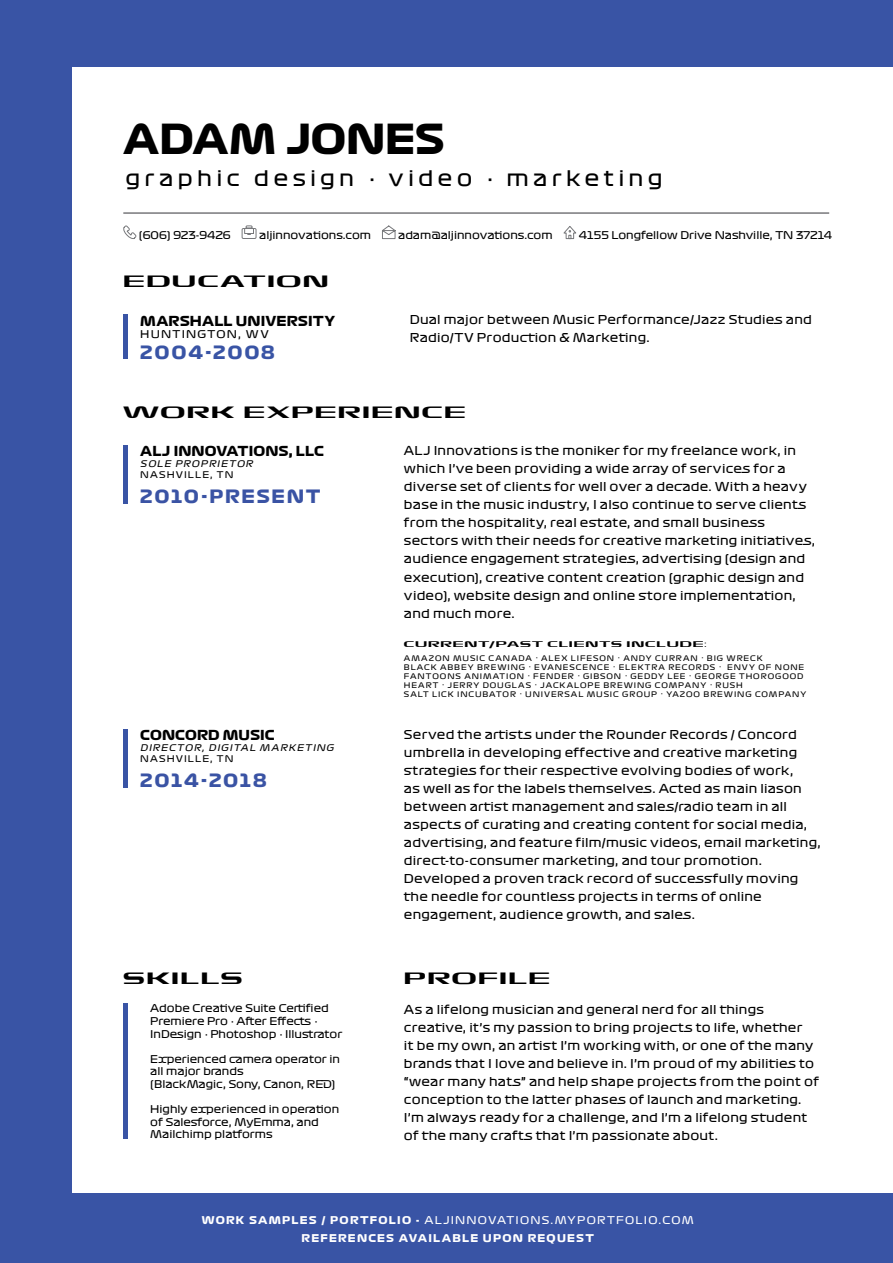
<style>
.page{position:relative;width:893px;height:1263px;background:#3954a5}
.page>*{position:absolute;margin:0;border:0;box-sizing:border-box;transform-origin:0 0}
.t1{font:40.5px "Formula 1 Display Bold";letter-spacing:-.01em;color:#000}
.t2{font:21px "Formula 1 Display Regular";letter-spacing:.2em;color:#000}
.t3{font:18px "Formula 1 Display Bold";letter-spacing:.095em;color:#3a53a4}
.t4{font:18px "Formula 1 Display Bold";letter-spacing:.095em;color:#3954a5}
.t5{font:15px "Formula 1 Display Wide";letter-spacing:.1em;color:#000}
.t6{font:13.5px "Formula 1 Display Bold";letter-spacing:.01em;color:#000}
.t7{font:12px/18px "Formula 1 Display Regular";letter-spacing:.02em;color:#000}
.t8{font:10.5px/12.6px "Formula 1 Display Regular";color:#000}
.t9{font:10.5px "Formula 1 Display Regular";letter-spacing:.115em;color:#fff}
.t10{font:10.5px "Formula 1 Display Bold";letter-spacing:.12em;color:#fff}
.t11{font:10.5px "Formula 1 Display Regular";letter-spacing:.12em;color:#000}
.t12{font:italic 9px "Formula 1 Display Regular";color:#000}
.t13{font:9px "Formula 1 Display Regular";letter-spacing:.125em;color:#000}
.t14{font:7.5px/9px "Formula 1 Display Regular";letter-spacing:.12em;color:#000}
.t15{font:7.5px "Formula 1 Display Wide";letter-spacing:.12em;color:#000}
.s1{font-family:"Formula 1 Display Regular"}
.s2{font-family:"Formula 1 Display Bold"}
</style>
<div class="page">
<div style="left:72px;top:68px;width:821px;height:1125px;background:#fff"></div>
<svg style="left:123px;top:225px;width:14px;height:14px"></svg>
<svg style="left:241px;top:225px;width:16px;height:14px"></svg>
<svg style="left:382px;top:225px;width:14px;height:14px"></svg>
<svg style="left:563px;top:226px;width:14px;height:13px"></svg>
<div style="left:123px;top:314px;width:5px;height:44px;background:#3954a5"></div>
<div style="left:123px;top:445px;width:5px;height:59px;background:#3954a5"></div>
<hr style="left:123px;top:212px;width:706px;height:2px;background:#77787b">
<div style="left:123px;top:729px;width:5px;height:59px;background:#3954a5"></div>
<div style="left:123px;top:1003px;width:5px;height:136px;background:#3954a5"></div>
<h1 class="t1" style="left:123px;top:113px;width:323px">ADAM JONES</h1>
<h2 class="t2" style="left:125px;top:165px;width:539px">graphic design · video · marketing</h2>
<p class="t8" style="left:139px;top:228px;width:93px">(606) 923-9426</p>
<p class="t8" style="left:259px;top:228px;width:113px">aljinnovations.com</p>
<p class="t8" style="left:398px;top:228px;width:156px">adam@aljinnovations.com</p>
<p class="t8" style="left:579px;top:228px;width:255px">4155 Longfellow Drive Nashville, TN 37214</p>
<p class="t5" style="left:123px;top:273px;width:207px">EDUCATION</p>
<p class="t6" style="left:140px;top:312px;width:196px">MARSHALL UNIVERSITY</p>
<p class="t11" style="left:140px;top:328px;width:130px">HUNTINGTON, WV</p>
<h3 class="t4" style="left:140px;top:340px;width:136px">2004-2008</h3>
<p class="t7" style="left:410px;top:310px;width:403px">Dual major between Music Performance/Jazz Studies and<br>Radio/TV Production &amp; Marketing.</p>
<p class="t5" style="left:123px;top:404px;width:344px">WORK EXPERIENCE</p>
<p class="t6" style="left:140px;top:443px;width:185px">ALJ INNOVATIONS, LLC</p>
<p class="t12" style="left:140px;top:458px;width:116px">SOLE PROPRIETOR</p>
<p class="t13" style="left:140px;top:469px;width:95px">NASHVILLE, TN</p>
<h3 class="t3" style="left:140px;top:485px;width:182px">2010-PRESENT</h3>
<p class="t6" style="left:140px;top:727px;width:136px">CONCORD MUSIC</p>
<p class="t12" style="left:140px;top:742px;width:197px">DIRECTOR, DIGITAL MARKETING</p>
<p class="t13" style="left:140px;top:753px;width:95px">NASHVILLE, TN</p>
<h3 class="t3" style="left:140px;top:769px;width:128px">2014-2018</h3>
<p class="t7" style="left:404px;top:441px;width:413px">ALJ Innovations is the moniker for my freelance work, in which I’ve been providing a wide array of services for a diverse set of clients for well over a decade. With a heavy base in the music industry, I also continue to serve clients from the hospitality, real estate, and small business sectors with their needs for creative marketing initiatives, audience engagement strategies, advertising (design and execution), creative content creation (graphic design and video), website design and online store implementation, and much more.</p>
<p class="t15" style="left:404px;top:640px;width:304px">CURRENT/PAST CLIENTS INCLUDE<span class="s1">:</span></p>
<p class="t14" style="left:404px;top:653px;width:404px">AMAZON MUSIC CANADA · ALEX LIFESON · ANDY CURRAN · BIG WRECK<br>BLACK ABBEY BREWING · EVANESCENCE · ELEKTRA RECORDS · ENVY OF NONE FANTOONS ANIMATION · FENDER · GIBSON · GEDDY LEE · GEORGE THOROGOOD HEART · JERRY DOUGLAS · JACKALOPE BREWING COMPANY · RUSH<br>SALT LICK INCUBATOR · UNIVERSAL MUSIC GROUP · YAZOO BREWING COMPANY</p>
<p class="t7" style="left:404px;top:725px;width:418px">Served the artists under the Rounder Records / Concord umbrella in developing effective and creative marketing strategies for their respective evolving bodies of work,<br>as well as for the labels themselves. Acted as main liason between artist management and sales/radio team in all aspects of curating and creating content for social media, advertising, and feature film/music videos, email marketing, direct-to-consumer marketing, and tour promotion.<br>Developed a proven track record of successfully moving the needle for countless projects in terms of online engagement, audience growth, and sales.</p>
<p class="t5" style="left:123px;top:970px;width:121px">SKILLS</p>
<p class="t5" style="left:404px;top:970px;width:148px">PROFILE</p>
<p class="t7" style="left:404px;top:1000px;width:416px">As a lifelong musician and general nerd for all things creative, it’s my passion to bring projects to life, whether<br>it be my own, an artist I’m working with, or one of the many brands that I love and believe in. I’m proud of my abilities to “wear many hats” and help shape projects from the point of conception to the latter phases of launch and marketing.<br>I’m always ready for a challenge, and I’m a lifelong student of the many crafts that I’m passionate about.</p>
<p class="t8" style="left:150px;top:1002px;width:194px;text-indent:-27px">• Adobe Creative Suite Certified<br>Premiere Pro · After Effects ·<br>InDesign · Photoshop · Illustrator</p>
<p class="t8" style="left:150px;top:1052px;width:191px;text-indent:-27px">• Experienced camera operator in all major brands<br>(BlackMagic, Sony, Canon, RED)</p>
<p class="t8" style="left:150px;top:1102px;width:190px;text-indent:-27px">• Highly experienced in operation of Salesforce, MyEmma, and<br>Mailchimp platforms</p>
<p class="t9" style="left:202px;top:1213px;width:493px"><span class="s2">WORK SAMPLES / PORTFOLIO -</span> ALJINNOVATIONS.MYPORTFOLIO.COM</p>
<p class="t10" style="left:302px;top:1231px;width:294px">REFERENCES AVAILABLE UPON REQUEST</p>
</div>
